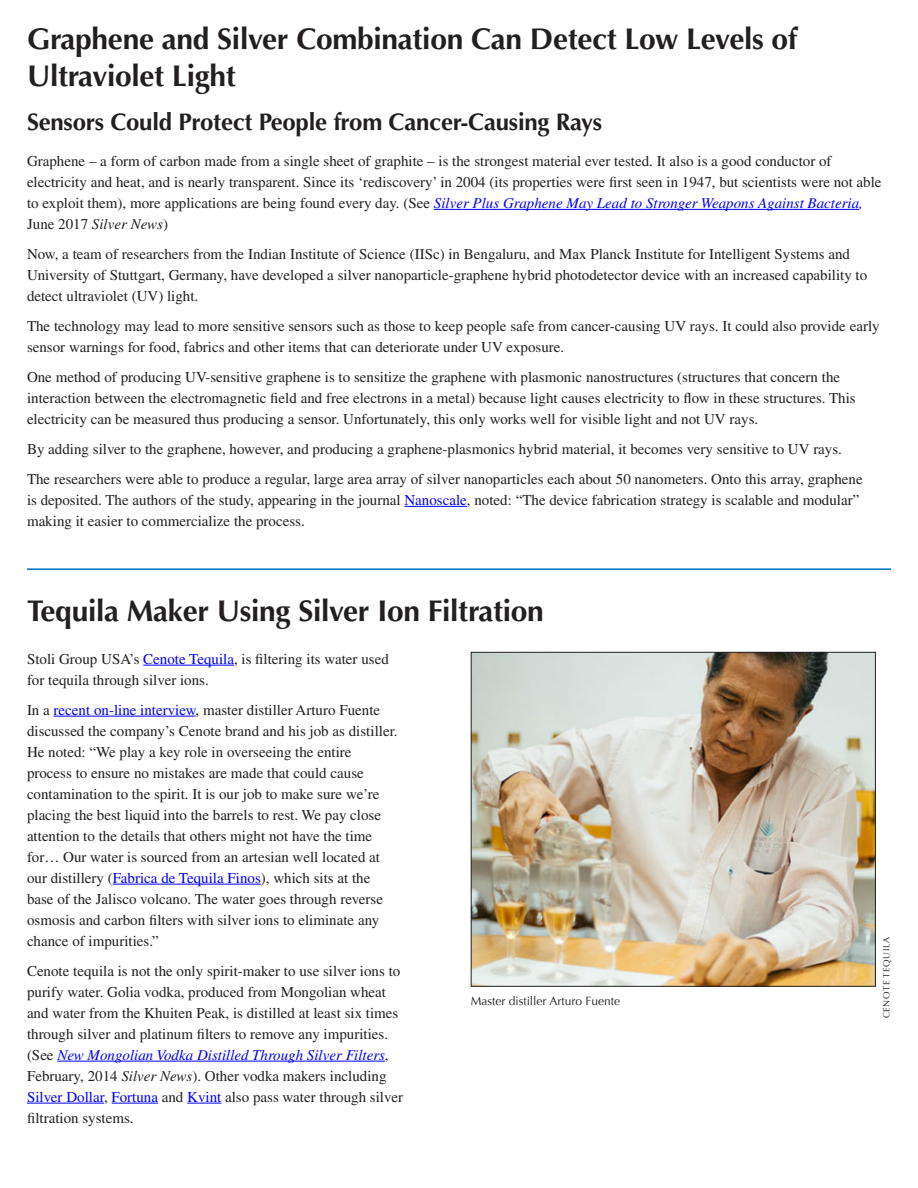
<style>
.page{position:relative;width:918px;height:1188px;background:#fff}
.page>*{position:absolute;margin:0;border:0;box-sizing:border-box;transform-origin:0 0}
.Heads{font:700 30px/37.5px "Optima";letter-spacing:-.01em;color:#231f20}
.Subhead{font:700 24px "Optima";letter-spacing:-.01em;color:#231f20}
.Body_Copy{font:15px/21px "Times";color:#231f20}
.Heads-2{font:15px/21px "Times";color:#231f20}
.Captions{font:12px "Optima";color:#231f20}
.Courtesy{font:9px "Optima";letter-spacing:.075em;color:#231f20}
.s1{font-style:italic;color:#00f}
.s2{font-style:italic}
.s3{color:#00f}
</style>
<div class="page">
<hr style="left:434px;top:209px;width:425px;height:1px;background:#00f">
<hr style="left:404px;top:506px;width:63px;height:1px;background:#00f">
<hr style="left:27px;top:568px;width:864px;height:2px;background:#0072bc">
<img style="left:473px;top:654px;width:401px;height:331px">
<div style="left:471px;top:652px;width:405px;height:335px;border:1px solid #222"></div>
<hr style="left:143px;top:665px;width:91px;height:1px;background:#00f">
<hr style="left:54px;top:716px;width:142px;height:1px;background:#00f">
<hr style="left:113px;top:884px;width:148px;height:1px;background:#00f">
<hr style="left:57px;top:1061px;width:328px;height:1px;background:#00f">
<hr style="left:27px;top:1103px;width:77px;height:1px;background:#00f">
<hr style="left:112px;top:1103px;width:46px;height:1px;background:#00f">
<hr style="left:187px;top:1103px;width:34px;height:1px;background:#00f">
<p class="Heads" style="left:27px;top:20px;width:772px">Graphene and Silver Combination Can Detect Low Levels of<br>Ultraviolet Light</p>
<p class="Subhead" style="left:27px;top:108px;width:577px">Sensors Could Protect People from Cancer-Causing Rays</p>
<p class="Body_Copy" style="left:27px;top:150px;width:856px">Graphene – a form of carbon made from a single sheet of graphite – is the strongest material ever tested. It also is a good conductor of electricity and heat, and is nearly transparent. Since its ‘rediscovery’ in 2004 (its properties were first seen in 1947, but scientists were not able to exploit them), more applications are being found every day. (See <span class="s1">Silver Plus Graphene May Lead to Stronger Weapons Against Bacteria</span><span class="s2">, </span>June 2017 <span class="s2">Silver News</span>)</p>
<p class="Body_Copy" style="left:27px;top:243px;width:842px">Now, a team of researchers from the Indian Institute of Science (IISc) in Bengaluru, and Max Planck Institute for Intelligent Systems and<br>University of Stuttgart, Germany, have developed a silver nanoparticle-graphene hybrid photodetector device with an increased capability to detect ultraviolet (UV) light.</p>
<p class="Body_Copy" style="left:27px;top:315px;width:854px">The technology may lead to more sensitive sensors such as those to keep people safe from cancer-causing UV rays. It could also provide early sensor warnings for food, fabrics and other items that can deteriorate under UV exposure.</p>
<p class="Body_Copy" style="left:27px;top:366px;width:830px">One method of producing UV-sensitive graphene is to sensitize the graphene with plasmonic nanostructures (structures that concern the interaction between the electromagnetic field and free electrons in a metal) because light causes electricity to flow in these structures. This electricity can be measured thus producing a sensor. Unfortunately, this only works well for visible light and not UV rays.</p>
<p class="Body_Copy" style="left:27px;top:438px;width:817px">By adding silver to the graphene, however, and producing a graphene-plasmonics hybrid material, it becomes very sensitive to UV rays.</p>
<p class="Body_Copy" style="left:27px;top:468px;width:837px">The researchers were able to produce a regular, large area array of silver nanoparticles each about 50 nanometers. Onto this array, graphene is deposited. The authors of the study, appearing in the journal <span class="s3">Nanoscale</span>, noted: “The device fabrication strategy is scalable and modular” making it easier to commercialize the process.</p>
<p class="Heads" style="left:27px;top:593px;width:518px">Tequila Maker Using Silver Ion Filtration</p>
<p class="Body_Copy" style="left:27px;top:648px;width:363px">Stoli Group USA’s <span class="s3">Cenote Tequila</span>, is filtering its water used for tequila through silver ions.</p>
<p class="Body_Copy" style="left:27px;top:699px;width:372px">In a <span class="s3">recent on-line interview</span>, master distiller Arturo Fuente discussed the company’s Cenote brand and his job as distiller.<br>He noted: “We play a key role in overseeing the entire process to ensure no mistakes are made that could cause contamination to the spirit. It is our job to make sure we’re placing the best liquid into the barrels to rest. We pay close attention to the details that others might not have the time for… Our water is sourced from an artesian well located at our distillery (<span class="s3">Fabrica de Tequila Finos</span>), which sits at the base of the Jalisco volcano. The water goes through reverse osmosis and carbon filters with silver ions to eliminate any chance of impurities.”</p>
<p class="Heads-2" style="left:27px;top:960px;width:378px">Cenote tequila is not the only spirit-maker to use silver ions to purify water. Golia vodka, produced from Mongolian wheat and water from the Khuiten Peak, is distilled at least six times through silver and platinum filters to remove any impurities. (See <span class="s1">New Mongolian Vodka Distilled Through Silver Filters</span>, February, 2014 <span class="s2">Silver News</span>). Other vodka makers including <span class="s3">Silver Dollar</span>, <span class="s3">Fortuna</span> and <span class="s3">Kvint</span> also pass water through silver filtration systems.</p>
<p class="Captions" style="left:471px;top:994px;width:151px">Master distiller Arturo Fuente</p>
<p class="Courtesy" style="left:881px;top:1018px;width:83px;rotate:-90deg">CENOTE TEQUILA</p>
</div>
